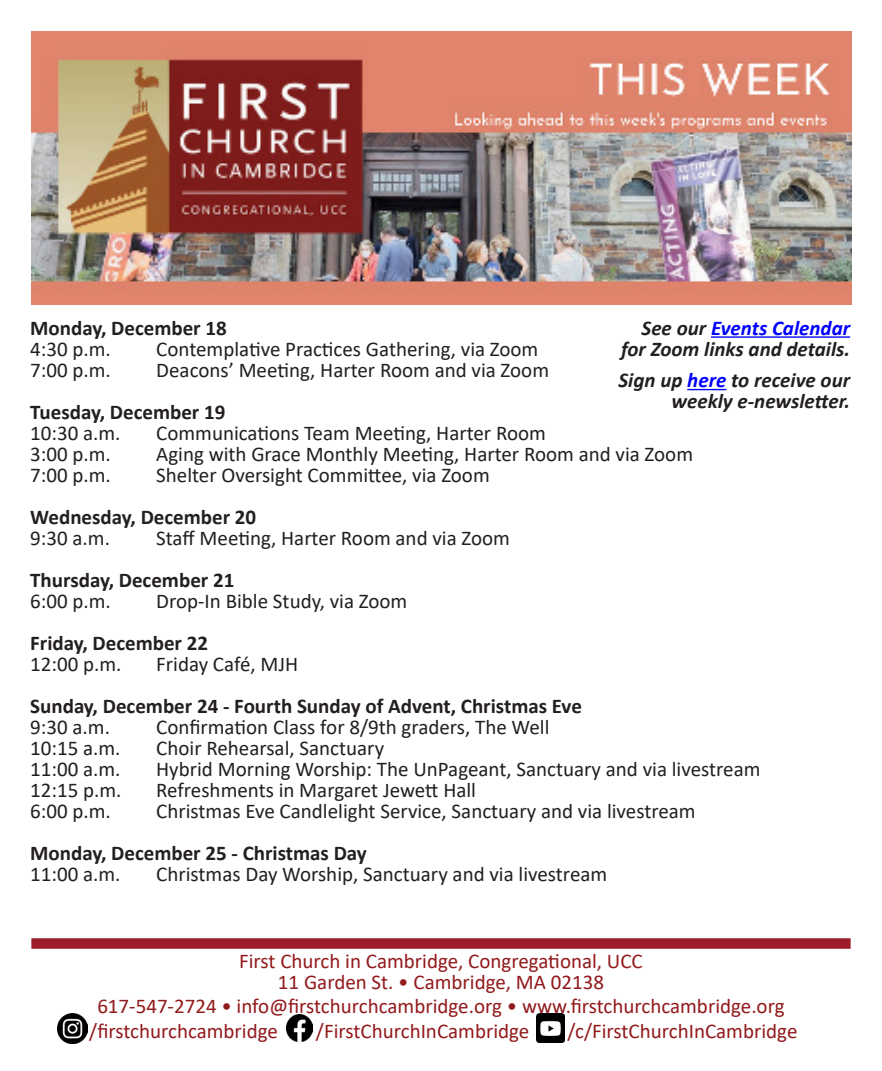
<style>
.page{position:relative;width:882px;height:1071px;background:#fff}
.page>*{position:absolute;margin:0;border:0;box-sizing:border-box;transform-origin:0 0}
.Paragraph_Style_1{font:21px "Calibri";color:#231f20}
.Paragraph_Style_1-2{font:21px "Calibri";color:#92191c}
.Paragraph_Style_1-3{font:700 21px "Calibri";color:#231f20}
.Paragraph_Style_1-4{font:italic 700 21px/21px "Calibri";color:#231f20;text-align:right}
.Paragraph_Style_1-5{font:italic 700 21px "Calibri";color:#00f}
.s1{color:#231f20}
.s2{color:#00f}
</style>
<div class="page">
<img style="left:32px;top:31px;width:820px;height:274px">
<hr style="left:711px;top:336px;width:139px;height:2px;background:#00f">
<hr style="left:687px;top:389px;width:39px;height:1px;background:#00f">
<div style="left:31px;top:938px;width:820px;height:11px;background:#9c1c28"></div>
<img style="left:58px;top:1014px;width:30px;height:29px">
<img style="left:286px;top:1015px;width:27px;height:26px">
<img style="left:536px;top:1014px;width:29px;height:28px">
<p class="Paragraph_Style_1-3" style="left:30px;top:313px;width:198px">Monday, December 18</p>
<p class="Paragraph_Style_1" style="left:30px;top:334px;width:82px">4:30 p.m.</p>
<p class="Paragraph_Style_1" style="left:156px;top:334px;width:384px">Contemplative Practices Gathering, via Zoom</p>
<p class="Paragraph_Style_1" style="left:30px;top:355px;width:82px">7:00 p.m.</p>
<p class="Paragraph_Style_1" style="left:156px;top:355px;width:394px">Deacons’ Meeting, Harter Room and via Zoom</p>
<p class="Paragraph_Style_1-3" style="left:30px;top:397px;width:197px">Tuesday, December 19</p>
<p class="Paragraph_Style_1" style="left:30px;top:418px;width:92px">10:30 a.m.</p>
<p class="Paragraph_Style_1" style="left:156px;top:418px;width:391px">Communications Team Meeting, Harter Room</p>
<p class="Paragraph_Style_1" style="left:30px;top:439px;width:82px">3:00 p.m.</p>
<p class="Paragraph_Style_1" style="left:156px;top:439px;width:538px">Aging with Grace Monthly Meeting, Harter Room and via Zoom</p>
<p class="Paragraph_Style_1" style="left:30px;top:460px;width:82px">7:00 p.m.</p>
<p class="Paragraph_Style_1" style="left:156px;top:460px;width:335px">Shelter Oversight Committee, via Zoom</p>
<p class="Paragraph_Style_1-3" style="left:30px;top:502px;width:227px">Wednesday, December 20</p>
<p class="Paragraph_Style_1" style="left:30px;top:523px;width:81px">9:30 a.m.</p>
<p class="Paragraph_Style_1" style="left:156px;top:523px;width:355px">Staff Meeting, Harter Room and via Zoom</p>
<p class="Paragraph_Style_1-3" style="left:30px;top:565px;width:206px">Thursday, December 21</p>
<p class="Paragraph_Style_1" style="left:30px;top:586px;width:82px">6:00 p.m.</p>
<p class="Paragraph_Style_1" style="left:156px;top:586px;width:253px">Drop-In Bible Study, via Zoom</p>
<p class="Paragraph_Style_1-3" style="left:30px;top:628px;width:179px">Friday, December 22</p>
<p class="Paragraph_Style_1" style="left:30px;top:649px;width:93px">12:00 p.m.</p>
<p class="Paragraph_Style_1" style="left:156px;top:649px;width:143px">Friday Café, MJH</p>
<p class="Paragraph_Style_1-3" style="left:30px;top:691px;width:553px">Sunday, December 24 - Fourth Sunday of Advent, Christmas Eve</p>
<p class="Paragraph_Style_1" style="left:30px;top:712px;width:81px">9:30 a.m.</p>
<p class="Paragraph_Style_1" style="left:156px;top:712px;width:395px">Confirmation Class for 8/9th graders, The Well</p>
<p class="Paragraph_Style_1" style="left:30px;top:733px;width:92px">10:15 a.m.</p>
<p class="Paragraph_Style_1" style="left:156px;top:733px;width:229px">Choir Rehearsal, Sanctuary</p>
<p class="Paragraph_Style_1" style="left:30px;top:754px;width:92px">11:00 a.m.</p>
<p class="Paragraph_Style_1" style="left:156px;top:754px;width:606px">Hybrid Morning Worship: The UnPageant, Sanctuary and via livestream</p>
<p class="Paragraph_Style_1" style="left:30px;top:775px;width:93px">12:15 p.m.</p>
<p class="Paragraph_Style_1" style="left:156px;top:775px;width:321px">Refreshments in Margaret Jewett Hall</p>
<p class="Paragraph_Style_1" style="left:30px;top:796px;width:82px">6:00 p.m.</p>
<p class="Paragraph_Style_1" style="left:156px;top:796px;width:541px">Christmas Eve Candlelight Service, Sanctuary and via livestream</p>
<p class="Paragraph_Style_1-3" style="left:30px;top:838px;width:338px">Monday, December 25 - Christmas Day</p>
<p class="Paragraph_Style_1" style="left:30px;top:859px;width:92px">11:00 a.m.</p>
<p class="Paragraph_Style_1" style="left:156px;top:859px;width:453px">Christmas Day Worship, Sanctuary and via livestream</p>
<p class="Paragraph_Style_1-5" style="left:642px;top:313px;width:210px"><span class="s1">See our</span> Events Calendar</p>
<p class="Paragraph_Style_1-4" style="left:621px;top:337px;width:231px">for Zoom links and details.</p>
<p class="Paragraph_Style_1-4" style="left:619px;top:369px;width:233px">Sign up <span class="s2">here</span> to receive our weekly e-newsletter.</p>
<p class="Paragraph_Style_1-2" style="left:239px;top:946px;width:405px">First Church in Cambridge, Congregational, UCC</p>
<p class="Paragraph_Style_1-2" style="left:278px;top:967px;width:328px">11 Garden St. • Cambridge, MA 02138</p>
<p class="Paragraph_Style_1-2" style="left:97px;top:992px;width:689px">617-547-2724 • info@firstchurchcambridge.org • www.firstchurchcambridge.org</p>
<p class="Paragraph_Style_1-2" style="left:89px;top:1016px;width:190px">/firstchurchcambridge</p>
<p class="Paragraph_Style_1-2" style="left:316px;top:1016px;width:215px">/FirstChurchInCambridge</p>
<p class="Paragraph_Style_1-2" style="left:567px;top:1016px;width:232px">/c/FirstChurchInCambridge</p>
</div>
